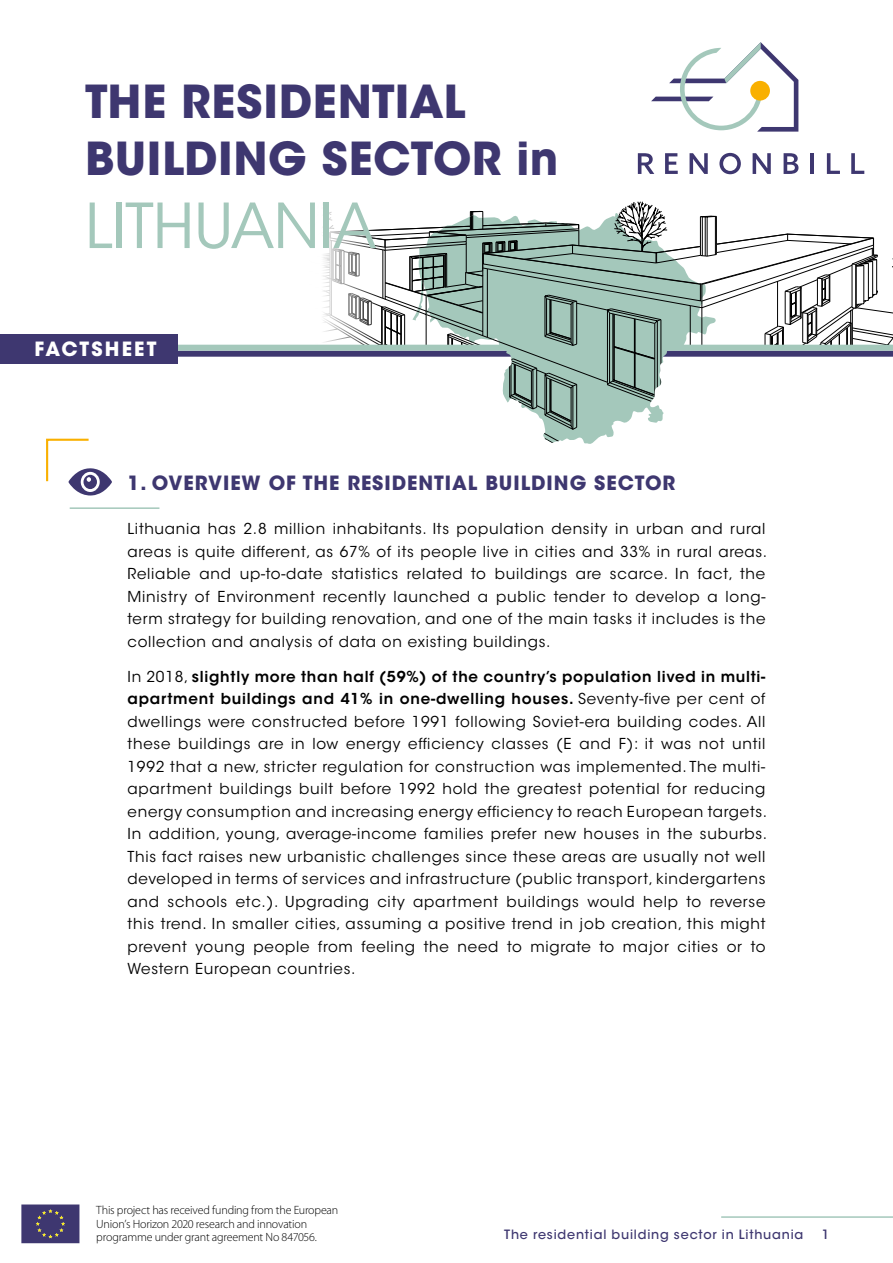
<style>
.page{position:relative;width:893px;height:1263px;background:#fff}
.page>*{position:absolute;margin:0;border:0;box-sizing:border-box;transform-origin:0 0}
.t1{font:61.5px "ITC Avant Garde Std";letter-spacing:-.01em;color:#a4c8bb}
.t2{font:700 45.15px/56.1px "ITC Avant Garde Std";letter-spacing:.01em;color:#3e3770}
.t3{font:700 19.5px "ITC Avant Garde Std";letter-spacing:.05em;color:#3e3770}
.t4{font:700 19.5px "ITC Avant Garde Std";letter-spacing:.11em;color:#fff}
.t5{font:15px/22.5px "ITC Avant Garde Std";letter-spacing:.05em;color:#000}
.t6{font:500 12.75px "ITC Avant Garde Std";letter-spacing:.065em;color:#3e3770}
.t7{font:300 12px/13.5px "Myriad Pro";letter-spacing:-.015em;color:#000}
.s1{font-weight:600}
</style>
<div class="page">
<div style="left:0;top:351px;width:893px;height:6px;background:#3e3770"></div>
<div style="left:0;top:345px;width:893px;height:6px;background:#a4c8bb"></div>
<svg style="left:665px;top:153px;width:13px;height:21px"></svg>
<svg style="left:690px;top:153px;width:18px;height:21px"></svg>
<svg style="left:753px;top:153px;width:18px;height:21px"></svg>
<hr style="left:810px;top:153px;width:4px;height:21px;background:#3e3770">
<svg style="left:827px;top:153px;width:13px;height:21px"></svg>
<svg style="left:851px;top:153px;width:13px;height:21px"></svg>
<svg style="left:638px;top:153px;width:16px;height:21px"></svg>
<svg style="left:719px;top:153px;width:22px;height:21px"></svg>
<svg style="left:784px;top:153px;width:14px;height:21px"></svg>
<svg style="left:651px;top:42px;width:147px;height:90px"></svg>
<div style="left:750px;top:81px;width:20px;height:20px;background:#f9b000;border-radius:50%"></div>
<div style="left:0;top:334px;width:178px;height:29px;background:#3e3770"></div>
<svg style="left:46px;top:438px;width:66px;height:57px"></svg>
<hr style="left:70px;top:507px;width:89px;height:2px;background:#a4c8bb">
<svg style="left:21px;top:1204px;width:58px;height:40px;background:#4c4573"></svg>
<svg style="left:308px;top:211px;width:585px;height:233px"></svg>
<hr style="left:721px;top:1216px;width:172px;height:2px;background:#a4c8bb">
<p class="t2" style="left:85px;top:74px;width:475px">THE RESIDENTIAL<br>BUILDING SECTOR in</p>
<p class="t1" style="left:85px;top:188px;width:293px">LITHUANIA</p>
<p class="t4" style="left:34px;top:336px;width:123px">FACTSHEET</p>
<p class="t3" style="left:128px;top:470px;width:549px">1. OVERVIEW OF THE RESIDENTIAL BUILDING SECTOR</p>
<p class="t5" style="left:128px;top:518px;width:641px">Lithuania has 2.8 million inhabitants. Its population density in urban and rural areas is quite different, as 67% of its people live in cities and 33% in rural areas.<br>Reliable and up-to-date statistics related to buildings are scarce. In fact, the Ministry of Environment recently launched a public tender to develop a long&shy;term strategy for building renovation, and one of the main tasks it includes is the collection and analysis of data on existing buildings.</p>
<p class="t5" style="left:128px;top:665px;width:641px">In 2018, <span class="s1">slightly more than half (59%) of the country’s population lived in multi&shy;apartment buildings and 41% in one-dwelling houses.</span> Seventy-five per cent of dwellings were constructed before 1991 following Soviet-era building codes. All these buildings are in low energy efficiency classes (E and F): it was not until 1992 that a new, stricter regulation for construction was implemented. The multi&shy;apartment buildings built before 1992 hold the greatest potential for reducing energy consumption and increasing energy efficiency to reach European targets.<br>In addition, young, average-income families prefer new houses in the suburbs.<br>This fact raises new urbanistic challenges since these areas are usually not well developed in terms of services and infrastructure (public transport, kindergartens and schools etc.). Upgrading city apartment buildings would help to reverse this trend. In smaller cities, assuming a positive trend in job creation, this might prevent young people from feeling the need to migrate to major cities or to Western European countries.</p>
<p class="t7" style="left:96px;top:1203px;width:243px">This project has received funding from the European<br>Union’s Horizon 2020 research and innovation programme under grant agreement No 847056.</p>
<p class="t6" style="left:504px;top:1227px;width:301px">The residential building sector in Lithuania</p>
<p class="t6" style="left:822px;top:1227px;width:9px">1</p>
</div>
